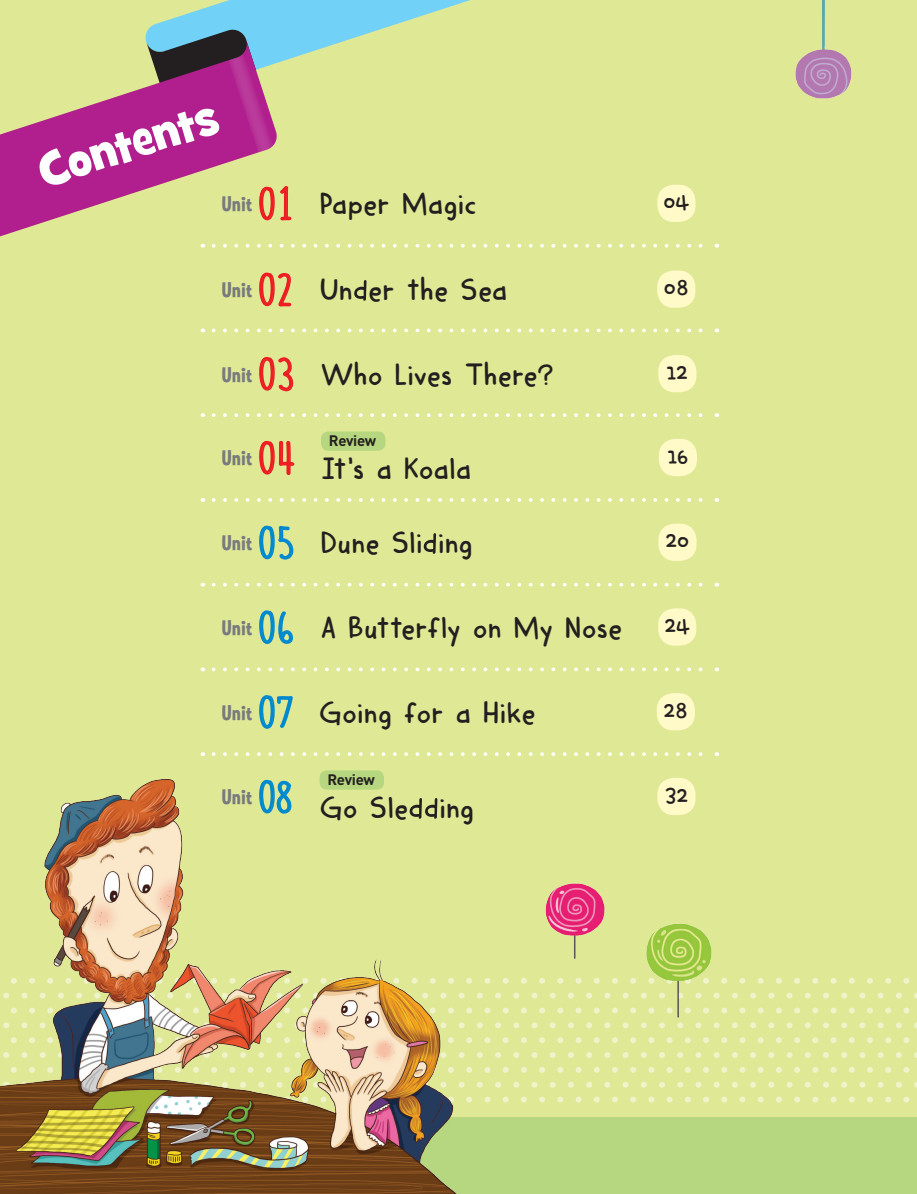
<style>
.page{position:relative;width:917px;height:1194px;background:#fff}
.page>*{position:absolute;margin:0;border:0;box-sizing:border-box;transform-origin:0 0}
.t1{font:46.5px "Grilled Cheese BTN";color:#fff}
.t2{font:30.75px "DK Harimau Dua";letter-spacing:-.005em;color:#231f20}
.t3{font:27px "Rix Plain Bagel PM";color:#231f20}
.t4{font:21px "Ed Gothic";color:#787a7d}
.t5{font:700 15px "DIN";letter-spacing:-.02em;color:#231f20}
.s1{font-family:"Ed Gothic";font-size:21px;color:#787a7d}
.s2{font-family:"MRF Lemonberry Sans";font-weight:500;font-size:40.5px;color:#ee1d23}
.s3{font-family:"MRF Lemonberry Sans";font-weight:500;font-size:40.5px;color:#0089cf}
</style>
<div class="page">
<div style="left:0;top:0;width:917px;height:1193px;background:#dfe895"></div>
<div style="left:0;top:1116px;width:917px;height:77px;background:#b6d77f"></div>
<svg style="left:489px;top:978px;width:421px;height:5px"></svg>
<svg style="left:489px;top:1007px;width:421px;height:6px"></svg>
<svg style="left:489px;top:1037px;width:421px;height:5px"></svg>
<svg style="left:489px;top:1067px;width:421px;height:5px"></svg>
<svg style="left:489px;top:1096px;width:421px;height:6px"></svg>
<svg style="left:495px;top:992px;width:422px;height:6px"></svg>
<svg style="left:495px;top:1022px;width:422px;height:6px"></svg>
<svg style="left:495px;top:1052px;width:422px;height:5px"></svg>
<svg style="left:495px;top:1082px;width:422px;height:5px"></svg>
<img style="left:795px;top:0;width:57px;height:99px">
<img style="left:0;top:779px;width:489px;height:414px">
<img style="left:545px;top:883px;width:60px;height:76px">
<img style="left:641px;top:923px;width:78px;height:104px">
<svg style="left:259px;top:272px;width:33px;height:35px"></svg>
<svg style="left:354px;top:280px;width:12px;height:20px"></svg>
<svg style="left:259px;top:357px;width:33px;height:35px"></svg>
<svg style="left:259px;top:525px;width:34px;height:35px"></svg>
<svg style="left:424px;top:533px;width:12px;height:20px"></svg>
<svg style="left:259px;top:610px;width:33px;height:34px"></svg>
<svg style="left:259px;top:695px;width:34px;height:34px"></svg>
<svg style="left:259px;top:440px;width:35px;height:35px"></svg>
<div style="left:321px;top:431px;width:64px;height:19px;background:#b6d77f;border-radius:8px"></div>
<svg style="left:258px;top:779px;width:33px;height:35px"></svg>
<div style="left:319px;top:770px;width:65px;height:19px;background:#b6d77f;border-radius:8px"></div>
<svg style="left:409px;top:798px;width:28px;height:20px"></svg>
<svg style="left:280px;top:186px;width:12px;height:35px"></svg>
<div style="left:657px;top:270px;width:38px;height:38px;background:#fffac8;border-radius:17px"></div>
<div style="left:658px;top:355px;width:38px;height:37px;background:#fffac8;border-radius:17px"></div>
<div style="left:658px;top:523px;width:38px;height:38px;background:#fffac8;border-radius:17px"></div>
<div style="left:658px;top:608px;width:38px;height:37px;background:#fffac8;border-radius:17px"></div>
<div style="left:656px;top:693px;width:39px;height:37px;background:#fffac8;border-radius:17px"></div>
<div style="left:659px;top:439px;width:38px;height:37px;background:#fffac8;border-radius:17px"></div>
<div style="left:657px;top:777px;width:38px;height:38px;background:#fffac8;border-radius:17px"></div>
<div style="left:657px;top:185px;width:38px;height:37px;background:#fffac8;border-radius:17px"></div>
<svg style="left:279px;top:244px;width:424px;height:3px"></svg>
<svg style="left:213px;top:328px;width:490px;height:4px"></svg>
<svg style="left:213px;top:582px;width:490px;height:4px"></svg>
<svg style="left:213px;top:498px;width:490px;height:3px"></svg>
<svg style="left:213px;top:667px;width:490px;height:4px"></svg>
<svg style="left:213px;top:413px;width:490px;height:4px"></svg>
<svg style="left:213px;top:752px;width:490px;height:3px"></svg>
<svg style="left:145px;top:0;width:325px;height:63px;fill:#72d1f6"></svg>
<svg style="left:0;top:40px;width:275px;height:208px"></svg>
<svg style="left:146px;top:28px;width:132px;height:148px;background:#9b4f8c"></svg>
<h1 class="t1" style="left:30px;top:144px;width:187px;rotate:-18deg">Contents</h1>
<p class="t2" style="left:222px;top:185px;width:257px"><span class="s1">Unit</span> <span class="s2">01</span> Paper Magic</p>
<p class="t2" style="left:222px;top:271px;width:287px"><span class="s1">Unit</span> <span class="s2">02</span> Un er the Sea</p>
<p class="t2" style="left:222px;top:355px;width:334px"><span class="s1">Unit</span> <span class="s2">03</span> Who Lives There?</p>
<p class="t5" style="left:329px;top:431px;width:49px">Review</p>
<p class="t2" style="left:222px;top:450px;width:251px"><sup>Unit</sup> <sup>04</sup> It’s a Koala</p>
<p class="t2" style="left:222px;top:524px;width:252px"><span class="s1">Unit</span> <span class="s3">05</span> Dune Sli ing</p>
<p class="t2" style="left:222px;top:608px;width:402px"><span class="s1">Unit</span> <span class="s3">06</span> A Butterfly on My Nose</p>
<p class="t2" style="left:222px;top:693px;width:315px"><span class="s1">Unit</span> <span class="s3">0</span> Going for a Hike</p>
<p class="t4" style="left:222px;top:784px;width:74px">Unit <span class="s3">08</span></p>
<p class="t5" style="left:327px;top:770px;width:49px">Review</p>
<p class="t2" style="left:320px;top:788px;width:156px">Go Sle ing</p>
<p class="t3" style="left:663px;top:190px;width:27px">04</p>
<p class="t3" style="left:664px;top:275px;width:26px">08</p>
<p class="t3" style="left:667px;top:360px;width:22px">12</p>
<p class="t3" style="left:667px;top:444px;width:22px">16</p>
<p class="t3" style="left:665px;top:528px;width:25px">20</p>
<p class="t3" style="left:664px;top:613px;width:27px">24</p>
<p class="t3" style="left:663px;top:698px;width:26px">28</p>
<p class="t3" style="left:664px;top:782px;width:25px">32</p>
</div>
